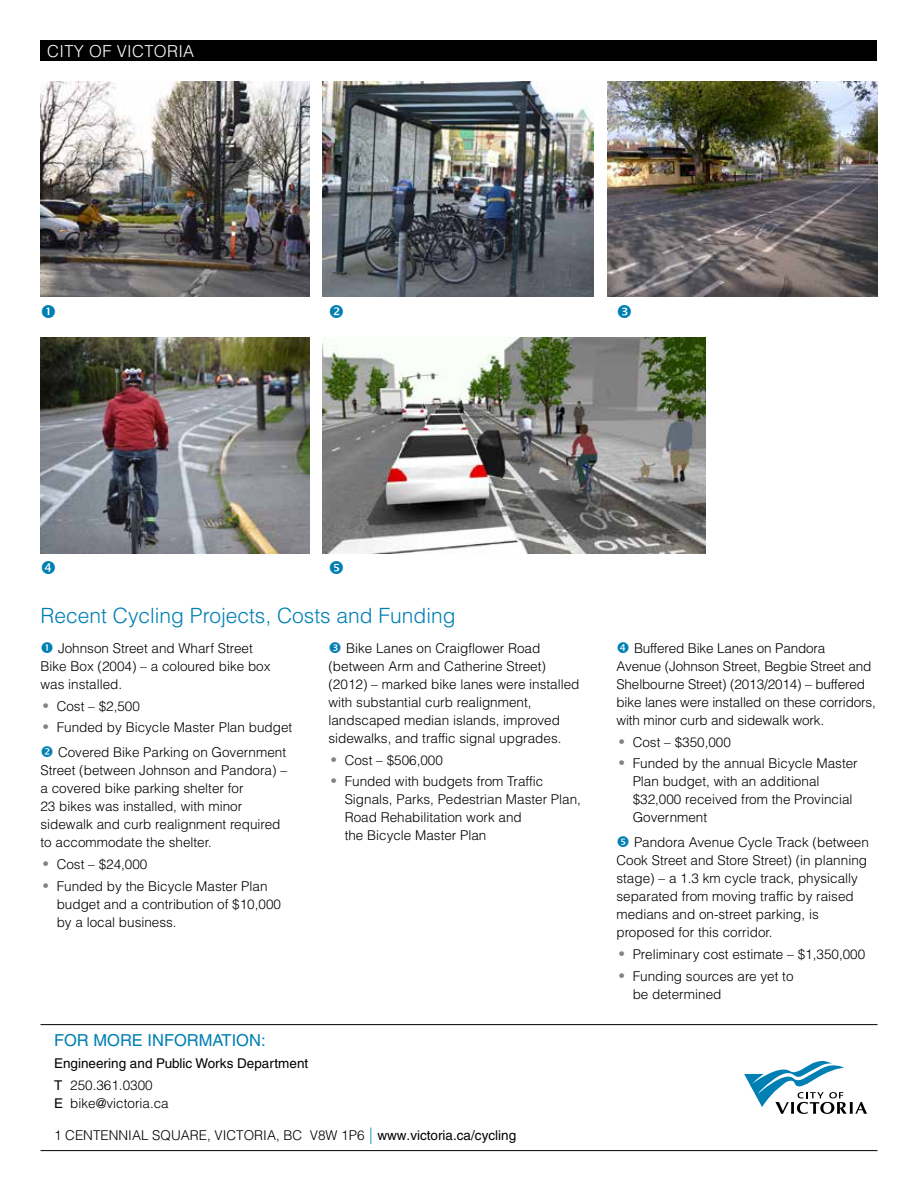
<style>
.page{position:relative;width:918px;height:1188px;background:#fff}
.page>*{position:absolute;margin:0;border:0;box-sizing:border-box;transform-origin:0 0}
.t1{font:300 21px "Helvetica LT Std";color:#007fb3}
.t2{font:16.5px "Helvetica LT Std";color:#007fb3}
.t3{font:300 16.5px "Helvetica LT Std";color:#fff}
.t4{font:300 13.5px/18px "Helvetica LT Std";color:#000}
.t5{font:13.5px/21.8px "Helvetica LT Std";color:#000}
.s1{font-weight:400;font-size:15px;color:#808285}
.s2{font-weight:300}
.s3{font-weight:400}
.s4{font-weight:300;font-stretch:condensed;font-size:16.5px;color:#0094c2}
</style>
<div class="page">
<div style="left:40px;top:40px;width:838px;height:21px;background:#000"></div>
<hr style="left:40px;top:1024px;width:838px;height:1px;background:#000">
<hr style="left:40px;top:1150px;width:838px;height:1px;background:#000">
<svg style="left:744px;top:1061px;width:123px;height:53px"></svg>
<img style="left:40px;top:81px;width:269px;height:216px">
<img style="left:323px;top:81px;width:271px;height:216px">
<img style="left:608px;top:81px;width:270px;height:216px">
<img style="left:40px;top:338px;width:269px;height:216px">
<img style="left:323px;top:338px;width:382px;height:216px">
<p class="t3" style="left:47px;top:40px;width:81px">city of victoria</p>
<h1 class="t1" style="left:40px;top:602px;width:417px">Recent Cycling Projects, Costs and Funding</h1>
<p class="t4" style="left:40px;top:639px;width:232px;text-indent:18px">Johnson Street and Wharf Street<br>Bike Box (2004) – a coloured bike box was installed.</p>
<p class="t4" style="left:43px;top:697px;width:98px"><span class="s1">•</span> Cost – $2,500</p>
<p class="t4" style="left:58px;top:715px;width:236px;line-height:24.8px;text-indent:-15px"><span class="s1">•</span> Funded by Bicycle Master Plan budget<br>Covered Bike Parking on Government</p>
<p class="t4" style="left:40px;top:761px;width:248px">Street (between Johnson and Pandora) – a covered bike parking shelter for<br>23 bikes was installed, with minor sidewalk and curb realignment required to accommodate the shelter.</p>
<p class="t4" style="left:43px;top:855px;width:106px"><span class="s1">•</span> Cost – $24,000</p>
<p class="t4" style="left:57px;top:877px;width:226px;text-indent:-14px"><span class="s1">•</span> Funded by the Bicycle Master Plan budget and a contribution of $10,000 by a local business.</p>
<p class="t4" style="left:328px;top:639px;width:253px;text-indent:18px">Bike Lanes on Craigflower Road (between Arm and Catherine Street) (2012) – marked bike lanes were installed with substantial curb realignment, landscaped median islands, improved sidewalks, and traffic signal upgrades.</p>
<p class="t4" style="left:331px;top:751px;width:113px"><span class="s1">•</span> Cost – $506,000</p>
<p class="t4" style="left:345px;top:772px;width:238px;text-indent:-14px"><span class="s1">•</span> Funded with budgets from Traffic<br>Signals, Parks, Pedestrian Master Plan,<br>Road Rehabilitation work and<br>the Bicycle Master Plan</p>
<p class="t2" style="left:54px;top:1031px;width:213px">For more information:</p>
<p class="t5" style="left:54px;top:1053px;width:256px">Engineering and Public Works Department<br>T <span class="s2">250.361.0300</span></p>
<p class="t4" style="left:54px;top:1094px;width:116px"><span class="s3">E</span> bike@victoria.ca</p>
<p class="t4" style="left:54px;top:1126px;width:31px">1 Centennial</p>
<p class="t4" style="left:152px;top:1126px;width:29px">Square</p>
<p class="t4" style="left:207px;top:1126px;width:25px">, Victoria</p>
<p class="t5" style="left:276px;top:1124px;width:242px"><span class="s2">, BC V8W 1P6</span> <span class="s4">|</span> www.victoria.ca/cycling</p>
<p class="t4" style="left:616px;top:639px;width:261px;text-indent:18px">Buffered Bike Lanes on Pandora<br>Avenue (Johnson Street, Begbie Street and Shelbourne Street) (2013/2014) – buffered bike lanes were installed on these corridors, with minor curb and sidewalk work.</p>
<p class="t4" style="left:619px;top:733px;width:113px"><span class="s1">•</span> Cost – $350,000</p>
<p class="t4" style="left:633px;top:754px;width:227px;text-indent:-14px"><span class="s1">•</span> Funded by the annual Bicycle Master<br>Plan budget, with an additional $32,000 received from the Provincial<br>Government</p>
<p class="t4" style="left:616px;top:833px;width:254px;text-indent:18px">Pandora Avenue Cycle Track (between Cook Street and Store Street) (in planning stage) – a 1.3 km cycle track, physically separated from moving traffic by raised medians and on-street parking, is proposed for this corridor.</p>
<p class="t4" style="left:619px;top:945px;width:248px"><span class="s1">•</span> Preliminary cost estimate – $1,350,000</p>
<p class="t4" style="left:633px;top:967px;width:162px;text-indent:-14px"><span class="s1">•</span> Funding sources are yet to be determined</p>
</div>
